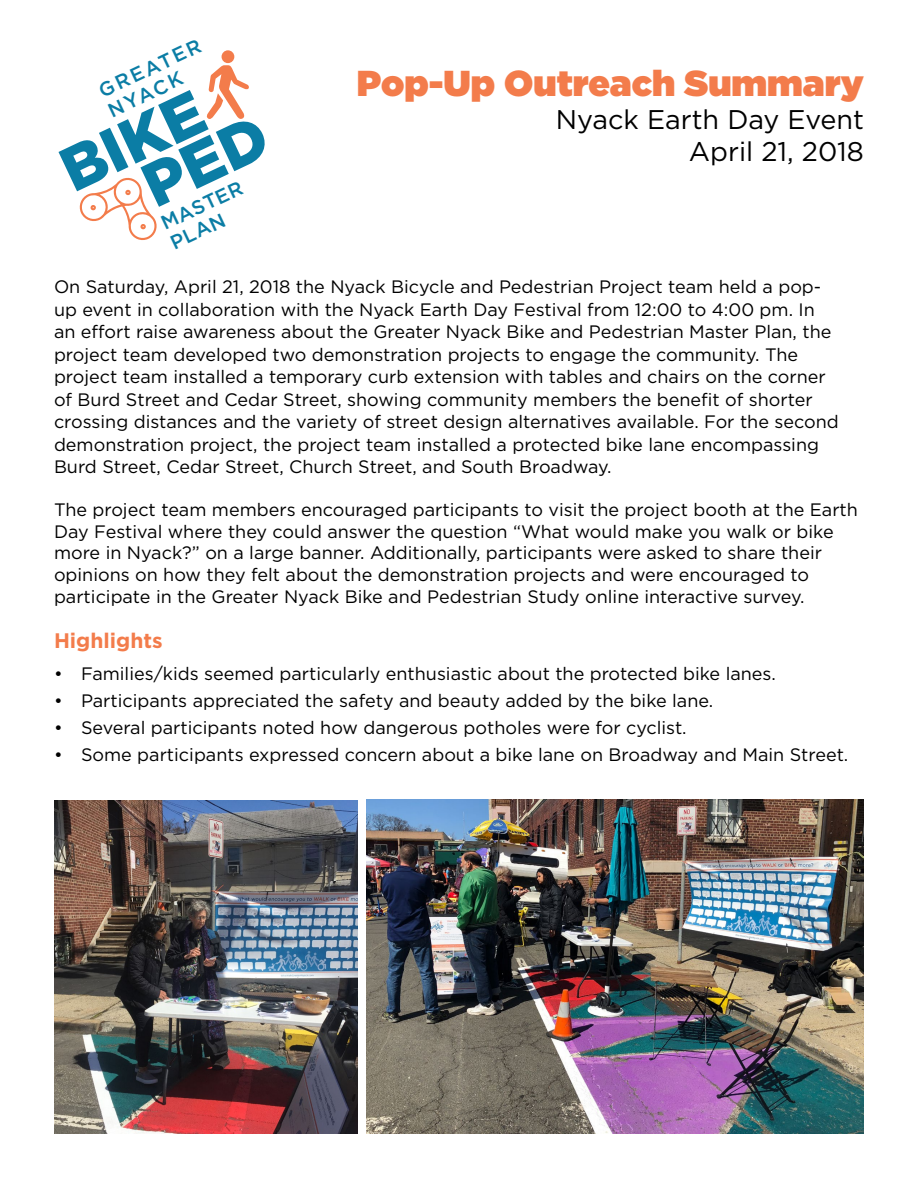
<style>
.page{position:relative;width:918px;height:1188px;background:#fff}
.page>*{position:absolute;margin:0;border:0;box-sizing:border-box;transform-origin:0 0}
.t1{font:900 62.25px/48.8px "Gotham";color:#0b7da5}
.t2{font:900 36px "Gotham";color:#f37c4b}
.t3{font:27px/32.4px "Gotham";color:#000;text-align:right}
.t4{font:700 21px "Gotham";color:#f37c4b}
.t5{font:500 19.8px/21.8px "Gotham";color:#0b7da5}
.t6{font:18px/22.5px "Gotham";color:#000}
</style>
<div class="page">
<svg style="left:79px;top:177px;width:78px;height:63px"></svg>
<svg style="left:206px;top:65px;width:43px;height:54px"></svg>
<div style="left:222px;top:50px;width:12px;height:13px;background:#f37c4b;border-radius:50%"></div>
<img style="left:366px;top:799px;width:498px;height:335px">
<img style="left:54px;top:800px;width:303px;height:334px">
<p class="t5" style="left:95px;top:81px;width:112px;rotate:-25deg">GREATER<br>NYACK</p>
<h1 class="t1" style="left:115px;top:121px;width:132px;text-indent:-68px;rotate:-25deg">BIKE<br>PED</h1>
<p class="t5" style="left:157px;top:214px;width:90px;rotate:-25deg">MASTER<br>PLAN</p>
<h2 class="t2" style="left:357px;top:58px;width:509px">Pop-Up Outreach Summary</h2>
<h3 class="t3" style="left:556px;top:102px;width:310px">Nyack Earth Day Event<br>April 21, 2018</h3>
<p class="t6" style="left:54px;top:275px;width:786px">On Saturday, April 21, 2018 the Nyack Bicycle and Pedestrian Project team held a pop&shy;up event in collaboration with the Nyack Earth Day Festival from 12:00 to 4:00 pm. In an effort raise awareness about the Greater Nyack Bike and Pedestrian Master Plan, the project team developed two demonstration projects to engage the community. The project team installed a temporary curb extension with tables and chairs on the corner of Burd Street and Cedar Street, showing community members the benefit of shorter crossing distances and the variety of street design alternatives available. For the second demonstration project, the project team installed a protected bike lane encompassing Burd Street, Cedar Street, Church Street, and South Broadway.</p>
<p class="t6" style="left:54px;top:499px;width:805px;line-height:21.6px">The project team members encouraged participants to visit the project booth at the Earth Day Festival where they could answer the question “What would make you walk or bike more in Nyack?” on a large banner. Additionally, participants were asked to share their opinions on how they felt about the demonstration projects and were encouraged to participate in the Greater Nyack Bike and Pedestrian Study online interactive survey.</p>
<p class="t4" style="left:54px;top:627px;width:110px">Highlights</p>
<p class="t6" style="left:54px;top:662px;width:723px">• Families/kids seemed particularly enthusiastic about the protected bike lanes.</p>
<p class="t6" style="left:54px;top:689px;width:661px">• Participants appreciated the safety and beauty added by the bike lane.</p>
<p class="t6" style="left:54px;top:716px;width:634px">• Several participants noted how dangerous potholes were for cyclist.</p>
<p class="t6" style="left:54px;top:743px;width:796px">• Some participants expressed concern about a bike lane on Broadway and Main Street.</p>
</div>
